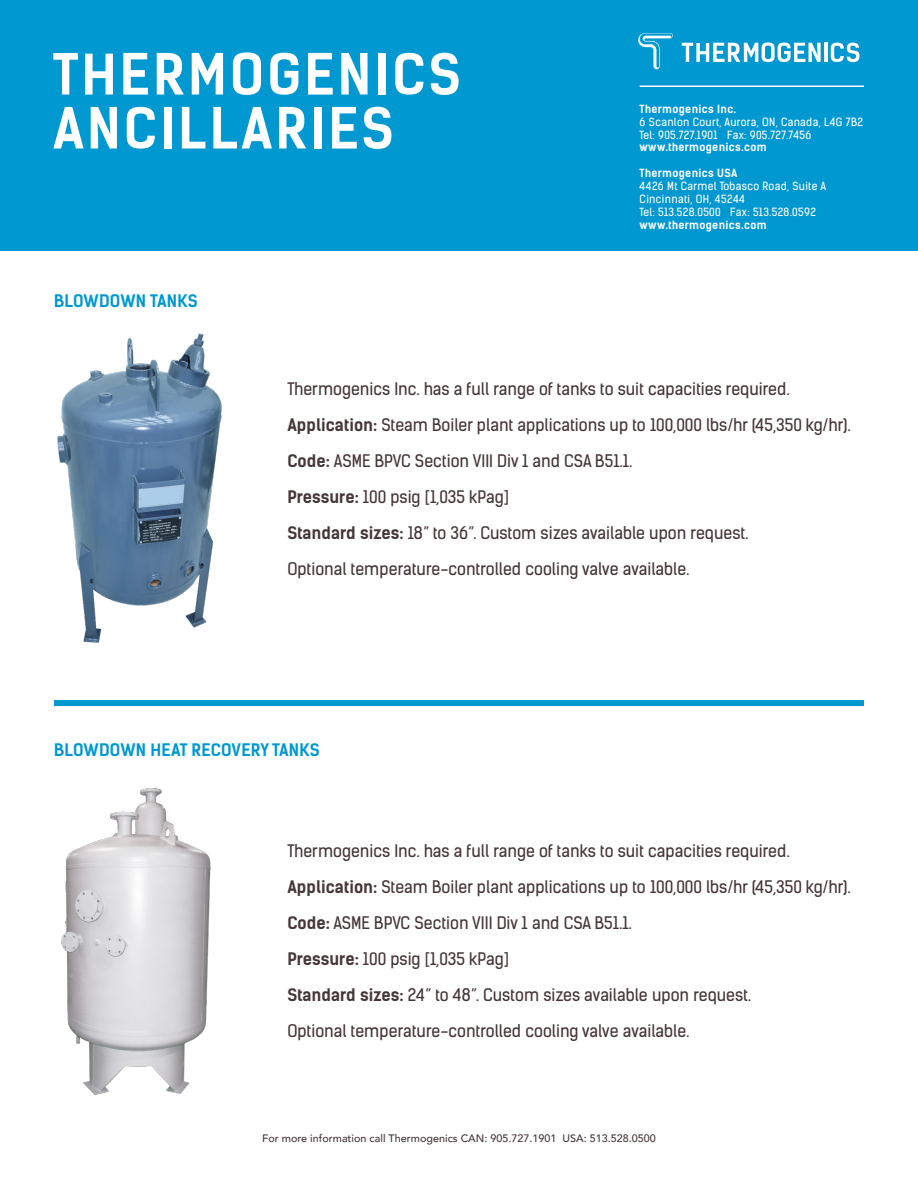
<style>
.page{position:relative;width:918px;height:1188px;background:#fff}
.page>*{position:absolute;margin:0;border:0;box-sizing:border-box;transform-origin:0 0}
.t1{font:700 54px "Kelson Sans";letter-spacing:.055em;color:#fff}
.t2{font:16.5px "Kelson Sans";color:#453638}
.t3{font:700 16.5px "Kelson Sans";letter-spacing:.015em;color:#0098d1}
.t4{font:10.8px/12.9px "Kelson Sans";letter-spacing:.03em;color:#fff}
.t5{font:500 10.8px "Avenir";color:#453638}
.t6{font:700 10.8px "Kelson Sans";letter-spacing:.03em;color:#fff}
.s1{font-weight:700}
</style>
<div class="page">
<div style="left:0;top:0;width:918px;height:250px;background:#0098d1"></div>
<svg style="left:682px;top:42px;width:139px;height:20px"></svg>
<hr style="left:824px;top:43px;width:4px;height:19px;background:#fff">
<svg style="left:831px;top:43px;width:29px;height:19px"></svg>
<svg style="left:638px;top:33px;width:35px;height:36px"></svg>
<hr style="left:640px;top:86px;width:224px;height:1px;background:#fff">
<div style="left:54px;top:700px;width:810px;height:6px;background:#0098d1"></div>
<img style="left:57px;top:333px;width:165px;height:310px">
<img style="left:61px;top:788px;width:150px;height:307px">
<svg style="left:140px;top:487px;width:41px;height:20px"></svg>
<p class="t1" style="left:53px;top:41px;width:410px">THERMOGENICS</p>
<p class="t1" style="left:53px;top:95px;width:343px">ANCILLARIES</p>
<p class="t3" style="left:54px;top:291px;width:145px">BLOWDOWN TANKS</p>
<p class="t6" style="left:640px;top:102px;width:98px">Thermogenics Inc.</p>
<p class="t4" style="left:640px;top:115px;width:225px">6 Scanlon Court, Aurora, ON, Canada, L4G 7B2</p>
<p class="t4" style="left:640px;top:128px;width:173px">Tel: 905.727.1901 Fax: 905.727.7456 <span class="s1">www.thermogenics.com</span></p>
<p class="t6" style="left:640px;top:167px;width:99px">Thermogenics USA</p>
<p class="t4" style="left:640px;top:180px;width:188px">4426 Mt Carmel Tobasco Road, Suite A</p>
<p class="t4" style="left:640px;top:193px;width:107px">Cincinnati, OH, 45244</p>
<p class="t4" style="left:640px;top:206px;width:178px">Tel: 513.528.0500 Fax: 513.528.0592</p>
<p class="t6" style="left:640px;top:219px;width:129px">www.thermogenics.com</p>
<p class="t2" style="left:287px;top:379px;width:504px">Thermogenics Inc. has a full range of tanks to suit capacities required.</p>
<p class="t2" style="left:287px;top:415px;width:565px"><span class="s1">Application:</span> Steam Boiler plant applications up to 100,000 lbs/hr (45,350 kg/hr).</p>
<p class="t2" style="left:287px;top:451px;width:347px"><span class="s1">Code:</span> ASME BPVC Section VIII Div 1 and CSA B51.1.</p>
<p class="t2" style="left:287px;top:487px;width:223px"><span class="s1">Pressure:</span> 100 psig [1,035 kPag]</p>
<p class="t2" style="left:287px;top:523px;width:463px"><span class="s1">Standard sizes:</span> 18” to 36”. Custom sizes available upon request.</p>
<p class="t2" style="left:287px;top:559px;width:404px">Optional temperature-controlled cooling valve available.</p>
<p class="t3" style="left:54px;top:740px;width:267px">BLOWDOWN HEAT RECOVERY TANKS</p>
<p class="t2" style="left:287px;top:840px;width:504px">Thermogenics Inc. has a full range of tanks to suit capacities required.</p>
<p class="t2" style="left:287px;top:876px;width:565px"><span class="s1">Application:</span> Steam Boiler plant applications up to 100,000 lbs/hr (45,350 kg/hr).</p>
<p class="t2" style="left:287px;top:912px;width:346px"><span class="s1">Code:</span> ASME BPVC Section VIII Div 1 and CSA B51.1.</p>
<p class="t2" style="left:287px;top:948px;width:223px"><span class="s1">Pressure:</span> 100 psig [1,035 kPag]</p>
<p class="t2" style="left:287px;top:984px;width:465px"><span class="s1">Standard sizes:</span> 24” to 48”. Custom sizes available upon request.</p>
<p class="t2" style="left:287px;top:1020px;width:404px">Optional temperature-controlled cooling valve available.</p>
<p class="t5" style="left:262px;top:1129px;width:395px">For more information call Thermogenics CAN: 905.727.1901 USA: 513.528.0500</p>
</div>
